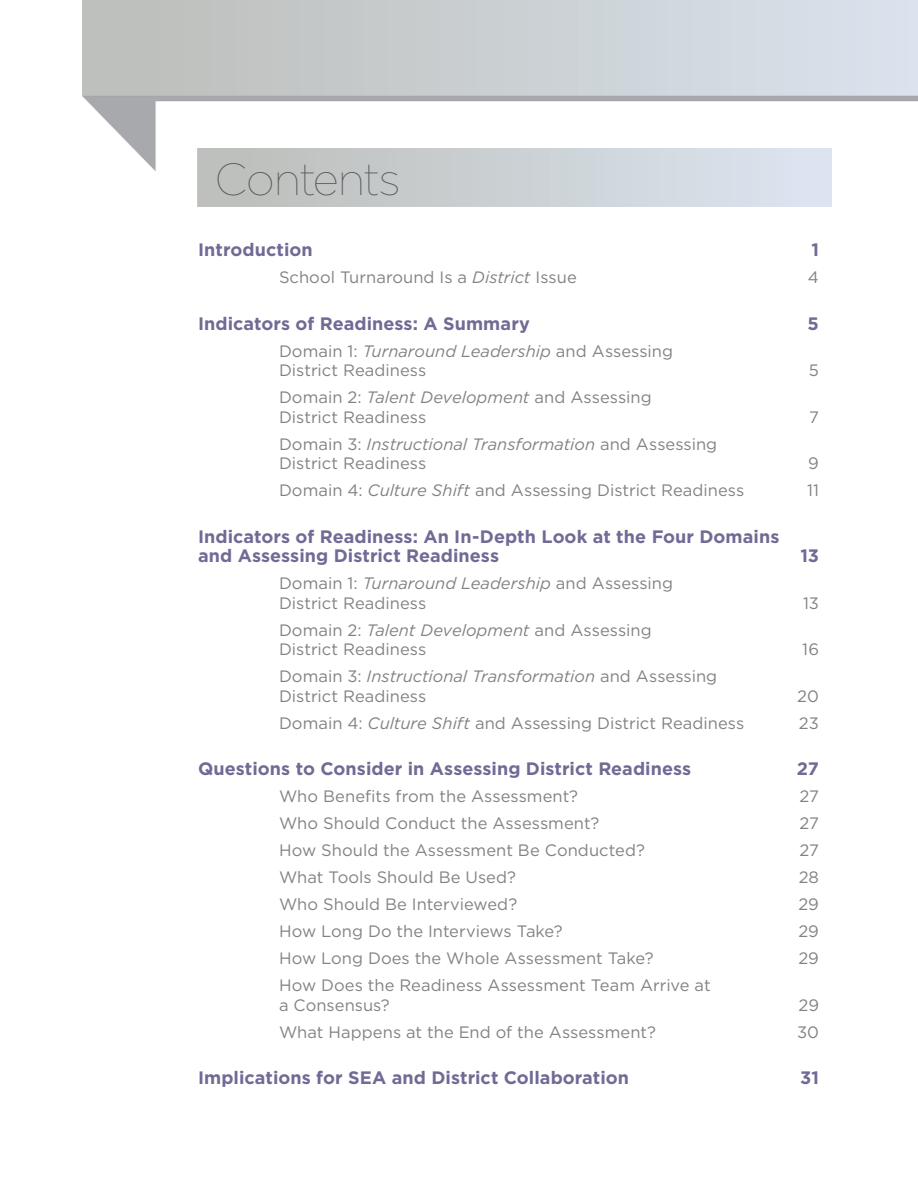
<style>
.page{position:relative;width:918px;height:1188px;background:#fff}
.page>*{position:absolute;margin:0;border:0;box-sizing:border-box;transform-origin:0 0}
.TOC_Heading{font:100 45px "Gotham";letter-spacing:-.025em;color:#58595b}
.t1{font:700 18px/19.5px "Gotham";letter-spacing:.005em;color:#6f6b95}
.t2{font:16.5px/19.5px "Gotham";color:#808285}
.s1{font-style:italic}
</style>
<div class="page">
<p class="TOC_Heading" style="left:214px;top:151px;width:188px">Contents</p>
<p class="t1" style="left:198px;top:240px;width:116px">Introduction</p>
<p class="t1" style="left:811px;top:240px;width:9px">1</p>
<p class="t2" style="left:279px;top:267px;width:299px">School Turnaround Is a <span class="s1">District</span> Issue</p>
<p class="t2" style="left:808px;top:267px;width:13px">4</p>
<p class="t1" style="left:198px;top:314px;width:333px">Indicators of Readiness: A Summary</p>
<p class="t1" style="left:808px;top:314px;width:13px">5</p>
<p class="t2" style="left:279px;top:341px;width:396px">Domain 1: <span class="s1">Turnaround Leadership</span> and Assessing<br>District Readiness</p>
<p class="t2" style="left:809px;top:360px;width:12px">5</p>
<p class="t2" style="left:279px;top:387px;width:374px">Domain 2: <span class="s1">Talent Development</span> and Assessing<br>District Readiness</p>
<p class="t2" style="left:279px;top:434px;width:440px">Domain 3: <span class="s1">Instructional Transformation</span> and Assessing<br>District Readiness</p>
<p class="t2" style="left:809px;top:407px;width:11px">7</p>
<p class="t2" style="left:808px;top:453px;width:12px">9</p>
<p class="t2" style="left:279px;top:480px;width:467px">Domain 4: <span class="s1">Culture Shift</span> and Assessing District Readiness</p>
<p class="t2" style="left:807px;top:480px;width:13px">11</p>
<p class="t1" style="left:198px;top:527px;width:583px">Indicators of Readiness: An In-Depth Look at the Four Domains and Assessing District Readiness</p>
<p class="t1" style="left:800px;top:546px;width:20px">13</p>
<p class="t2" style="left:279px;top:573px;width:396px">Domain 1: <span class="s1">Turnaround Leadership</span> and Assessing<br>District Readiness</p>
<p class="t2" style="left:279px;top:620px;width:374px">Domain 2: <span class="s1">Talent Development</span> and Assessing<br>District Readiness</p>
<p class="t2" style="left:279px;top:666px;width:440px">Domain 3: <span class="s1">Instructional Transformation</span> and Assessing<br>District Readiness</p>
<p class="t2" style="left:803px;top:593px;width:17px">13</p>
<p class="t2" style="left:802px;top:639px;width:18px">16</p>
<p class="t2" style="left:797px;top:686px;width:23px">20</p>
<p class="t2" style="left:279px;top:713px;width:467px">Domain 4: <span class="s1">Culture Shift</span> and Assessing District Readiness</p>
<p class="t2" style="left:799px;top:713px;width:22px">23</p>
<p class="t1" style="left:198px;top:759px;width:495px">Questions to Consider in Assessing District Readiness</p>
<p class="t1" style="left:797px;top:759px;width:24px">27</p>
<p class="t2" style="left:279px;top:786px;width:301px">Who Benefits from the Assessment?</p>
<p class="t2" style="left:799px;top:786px;width:21px">27</p>
<p class="t2" style="left:279px;top:813px;width:322px">Who Should Conduct the Assessment?</p>
<p class="t2" style="left:799px;top:813px;width:21px">27</p>
<p class="t2" style="left:279px;top:840px;width:368px">How Should the Assessment Be Conducted?</p>
<p class="t2" style="left:799px;top:840px;width:21px">27</p>
<p class="t2" style="left:279px;top:867px;width:239px">What Tools Should Be Used?</p>
<p class="t2" style="left:799px;top:867px;width:22px">28</p>
<p class="t2" style="left:279px;top:894px;width:240px">Who Should Be Interviewed?</p>
<p class="t2" style="left:798px;top:894px;width:22px">29</p>
<p class="t2" style="left:279px;top:921px;width:285px">How Long Do the Interviews Take?</p>
<p class="t2" style="left:798px;top:921px;width:22px">29</p>
<p class="t2" style="left:279px;top:948px;width:376px">How Long Does the Whole Assessment Take?</p>
<p class="t2" style="left:798px;top:948px;width:22px">29</p>
<p class="t2" style="left:279px;top:975px;width:433px">How Does the Readiness Assessment Team Arrive at a Consensus?</p>
<p class="t2" style="left:798px;top:995px;width:22px">29</p>
<p class="t2" style="left:279px;top:1022px;width:378px">What Happens at the End of the Assessment?</p>
<p class="t2" style="left:797px;top:1022px;width:23px">30</p>
<p class="t1" style="left:198px;top:1068px;width:433px">Implications for SEA and District Collaboration</p>
<p class="t1" style="left:800px;top:1068px;width:20px">31</p>
</div>
